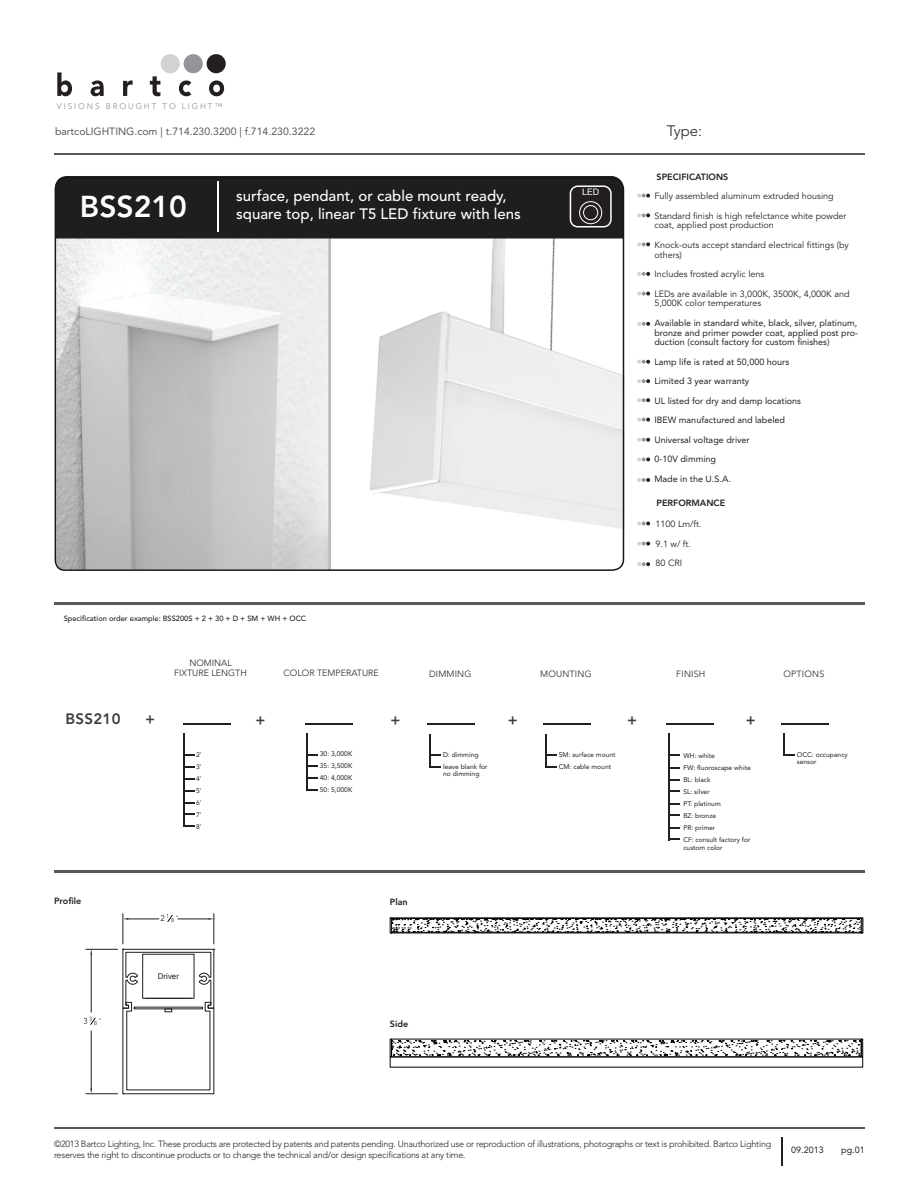
<style>
.page{position:relative;width:918px;height:1188px;background:#fff}
.page>*{position:absolute;margin:0;border:0;box-sizing:border-box;transform-origin:0 0}
.t1{font:800 30px "Avenir";color:#fff}
.t2{font:500 15px/18px "Avenir";color:#fff}
.t3{font:800 15px "Avenir";letter-spacing:.025em;color:#3e3e3f}
.t4{font:300 15px "Avenir LT Std";color:#231f20}
.t5{font:10.5px "Avenir LT Std";color:#57585a}
.t6{font:9px/19.5px "Avenir LT Std";color:#231f20;text-align:justify}
.t7{font:9px/19.5px "Avenir";color:#231f20}
.t8{font:300 9px/10.8px "Avenir LT Std";letter-spacing:-.025em;color:#231f20}
.t9{font:800 9px "Avenir";color:#231f20}
.t10{font:300 9px/10.8px "Avenir LT Std";color:#231f20;text-align:center}
.t11{font:300 9px "Avenir LT Std";letter-spacing:.02em;color:#231f20}
.t12{font:9px "Helvetica Neue";color:#fff}
.t13{font:8.25px "Avenir";letter-spacing:.23em;color:#939598}
.t14{font:7.8px "Arial";color:#201d1e}
.t15{font:500 7.5px "Avenir";color:#231f20}
.t16{font:6.75px/12px "Avenir LT Std";color:#231f20}
</style>
<div class="page">
<hr style="left:54px;top:602px;width:810px;height:3px;background:#57585a">
<hr style="left:54px;top:153px;width:810px;height:1px;background:#57585a">
<hr style="left:54px;top:1127px;width:810px;height:1px;background:#57585a">
<hr style="left:781px;top:1137px;width:2px;height:28px;background:#231f20">
<svg style="left:637px;top:194px;width:13px;height:4px"></svg>
<svg style="left:637px;top:242px;width:13px;height:4px"></svg>
<svg style="left:637px;top:522px;width:13px;height:3px"></svg>
<svg style="left:637px;top:542px;width:13px;height:4px"></svg>
<div style="left:161px;top:54px;width:19px;height:19px;background:#d1d2d4;border-radius:50%"></div>
<div style="left:184px;top:54px;width:19px;height:19px;background:#939598;border-radius:50%"></div>
<div style="left:207px;top:54px;width:19px;height:19px;background:#231f20;border-radius:50%"></div>
<svg style="left:57px;top:72px;width:15px;height:24px"></svg>
<svg style="left:91px;top:80px;width:13px;height:16px"></svg>
<svg style="left:123px;top:80px;width:10px;height:16px"></svg>
<svg style="left:150px;top:76px;width:10px;height:20px"></svg>
<svg style="left:179px;top:80px;width:12px;height:16px"></svg>
<svg style="left:209px;top:80px;width:15px;height:16px"></svg>
<svg style="left:54px;top:184px;width:571px;height:387px"></svg>
<svg style="left:390px;top:1039px;width:473px;height:18px"></svg>
<hr style="left:391px;top:933px;width:471px;height:1px;background:#040503">
<svg style="left:390px;top:918px;width:473px;height:15px"></svg>
<hr style="left:54px;top:871px;width:810px;height:2px;background:#57585a">
<div style="left:55px;top:176px;width:568px;height:63px;background:#201d1e"></div>
<svg style="left:579px;top:201px;width:23px;height:23px"></svg>
<div style="left:583px;top:205px;width:15px;height:15px;background:#231f20;border:1px solid #fff;border-radius:50%"></div>
<svg style="left:637px;top:213px;width:13px;height:4px"></svg>
<svg style="left:637px;top:272px;width:13px;height:4px"></svg>
<svg style="left:637px;top:292px;width:13px;height:4px"></svg>
<svg style="left:637px;top:322px;width:13px;height:4px"></svg>
<svg style="left:637px;top:360px;width:13px;height:4px"></svg>
<svg style="left:637px;top:379px;width:13px;height:4px"></svg>
<svg style="left:637px;top:398px;width:13px;height:4px"></svg>
<svg style="left:637px;top:418px;width:13px;height:4px"></svg>
<svg style="left:637px;top:438px;width:13px;height:4px"></svg>
<svg style="left:637px;top:457px;width:13px;height:4px"></svg>
<svg style="left:637px;top:478px;width:13px;height:4px"></svg>
<svg style="left:637px;top:562px;width:13px;height:4px"></svg>
<hr style="left:183px;top:733px;width:1px;height:94px;background:#231f20">
<svg style="left:184px;top:754px;width:11px;height:2px"></svg>
<svg style="left:184px;top:778px;width:11px;height:2px"></svg>
<svg style="left:184px;top:766px;width:11px;height:2px"></svg>
<hr style="left:306px;top:733px;width:2px;height:58px;background:#231f20">
<svg style="left:308px;top:754px;width:10px;height:2px"></svg>
<svg style="left:308px;top:789px;width:10px;height:2px"></svg>
<hr style="left:545px;top:734px;width:1px;height:34px;background:#231f20">
<hr style="left:429px;top:734px;width:2px;height:34px;background:#231f20">
<hr style="left:669px;top:733px;width:1px;height:107px;background:#231f20">
<svg style="left:783px;top:734px;width:12px;height:22px"></svg>
<svg style="left:670px;top:767px;width:10px;height:2px"></svg>
<svg style="left:670px;top:827px;width:10px;height:2px"></svg>
<hr style="left:183px;top:724px;width:48px;height:1px;background:#231f20">
<hr style="left:305px;top:724px;width:48px;height:1px;background:#231f20">
<hr style="left:543px;top:724px;width:47px;height:1px;background:#231f20">
<hr style="left:781px;top:724px;width:47px;height:1px;background:#231f20">
<hr style="left:427px;top:724px;width:48px;height:1px;background:#231f20">
<hr style="left:667px;top:724px;width:47px;height:1px;background:#231f20">
<hr style="left:123px;top:914px;width:1px;height:30px;background:#201d1e">
<hr style="left:214px;top:914px;width:1px;height:30px;background:#201d1e">
<hr style="left:128px;top:919px;width:31px;height:1px;background:#201d1e">
<hr style="left:178px;top:919px;width:30px;height:1px;background:#201d1e">
<svg style="left:208px;top:918px;width:7px;height:2px"></svg>
<hr style="left:86px;top:949px;width:32px;height:1px;background:#201d1e">
<hr style="left:86px;top:1093px;width:32px;height:1px;background:#201d1e">
<hr style="left:91px;top:955px;width:1px;height:57px;background:#201d1e">
<hr style="left:91px;top:1031px;width:1px;height:57px;background:#201d1e">
<svg style="left:122px;top:949px;width:93px;height:145px"></svg>
<svg style="left:161px;top:914px;width:17px;height:8px"></svg>
<svg style="left:84px;top:1017px;width:17px;height:8px"></svg>
<p class="t13" style="left:57px;top:102px;width:167px">VISIONS BROUGHT TO LIGHT™</p>
<p class="t5" style="left:55px;top:127px;width:262px">bartcoLIGHTING.com | t.714.230.3200 | f.714.230.3222</p>
<h1 class="t1" style="left:80px;top:189px;width:109px">BSS210</h1>
<h2 class="t2" style="left:236px;top:189px;width:286px">surface, pendant, or cable mount ready, square top, linear T5 LED fixture with lens</h2>
<p class="t15" style="left:64px;top:615px;width:244px">Specification order example: BSS200S + 2 + 30 + D + SM + WH + OCC</p>
<p class="t12" style="left:582px;top:187px;width:18px">LED</p>
<h2 class="t4" style="left:667px;top:124px;width:37px">Type:</h2>
<p class="t9" style="left:657px;top:172px;width:73px">SPECIFICATIONS</p>
<p class="t7" style="left:654px;top:187px;width:194px">Fully assembled aluminum extruded housing<br>Standard finish is high refelctance white powder</p>
<p class="t7" style="left:654px;top:216px;width:196px">coat, applied post production<br>Knock-outs accept standard electrical fittings (by</p>
<p class="t7" style="left:654px;top:246px;width:197px">others)<br>Includes frosted acrylic lens<br>LEDs are available in 3,000K, 3500K, 4,000K and</p>
<p class="t7" style="left:654px;top:295px;width:108px">5,000K color temperatures</p>
<p class="t6" style="left:654px;top:319px;width:205px;line-height:9.8px">Available in standard white, black, silver, platinum, bronze and primer powder coat, applied post pro&shy;duction (consult factory for custom finishes)</p>
<p class="t6" style="left:654px;top:353px;width:148px;text-align:left">Lamp life is rated at 50,000 hours<br>Limited 3 year warranty<br>UL listed for dry and damp locations<br>IBEW manufactured and labeled<br>Universal voltage driver<br>0-10V dimming<br>Made in the U.S.A.</p>
<p class="t7" style="left:656px;top:515px;width:48px">1100 Lm/ft.<br>9.1 w/ ft.<br>80 CRI</p>
<p class="t9" style="left:657px;top:498px;width:70px">PERFORMANCE</p>
<p class="t10" style="left:174px;top:658px;width:74px">NOMINAL<br>FIXTURE LENGTH</p>
<p class="t10" style="left:283px;top:669px;width:97px">COLOR TEMPERATURE</p>
<p class="t11" style="left:429px;top:670px;width:44px">DIMMING</p>
<p class="t11" style="left:540px;top:670px;width:53px">MOUNTING</p>
<p class="t8" style="left:676px;top:669px;width:31px">FINISH</p>
<p class="t11" style="left:784px;top:670px;width:42px">OPTIONS</p>
<h2 class="t3" style="left:65px;top:710px;width:57px">BSS210</h2>
<h2 class="t3" style="left:145px;top:710px;width:11px">+</h2>
<h2 class="t3" style="left:256px;top:711px;width:11px">+</h2>
<h2 class="t3" style="left:391px;top:711px;width:11px">+</h2>
<h2 class="t3" style="left:508px;top:711px;width:11px">+</h2>
<h2 class="t3" style="left:746px;top:711px;width:11px">+</h2>
<h2 class="t3" style="left:627px;top:711px;width:11px">+</h2>
<p class="t9" style="left:54px;top:896px;width:29px">Profile</p>
<p class="t16" style="left:196px;top:749px;width:7px;text-align:justify">2' 3' 4' 5' 6' 7' 8'</p>
<p class="t16" style="left:320px;top:749px;width:34px;text-align:justify">30: 3,000K 35: 3,500K 40: 4,000K 50: 5,000K</p>
<p class="t16" style="left:559px;top:749px;width:58px">SM: surface mount<br>CM: cable mount</p>
<p class="t16" style="left:797px;top:751px;width:53px;line-height:7.5px">OCC: occupancy sensor</p>
<p class="t16" style="left:443px;top:749px;width:46px">D: dimming leave blank for</p>
<p class="t16" style="left:443px;top:769px;width:38px">no dimming</p>
<p class="t16" style="left:683px;top:750px;width:69px">WH: white<br>FW: fluoroscape white<br>BL: black<br>SL: silver<br>PT: platinum<br>BZ: bronze<br>PR: primer<br>CF: consult factory for</p>
<p class="t16" style="left:683px;top:842px;width:41px">custom color</p>
<p class="t9" style="left:390px;top:896px;width:19px">Plan</p>
<p class="t14" style="left:158px;top:972px;width:22px">Driver</p>
<p class="t9" style="left:390px;top:1019px;width:20px">Side</p>
<p class="t8" style="left:54px;top:1139px;width:719px">©2013 Bartco Lighting, Inc. These products are protected by patents and patents pending. Unauthorized use or reproduction of illustrations, photographs or text is prohibited. Bartco Lighting reserves the right to discontinue products or to change the technical and/or design specifications at any time.</p>
<p class="t6" style="left:791px;top:1141px;width:34px">09.2013</p>
<p class="t6" style="left:841px;top:1141px;width:25px">pg.01</p>
</div>
